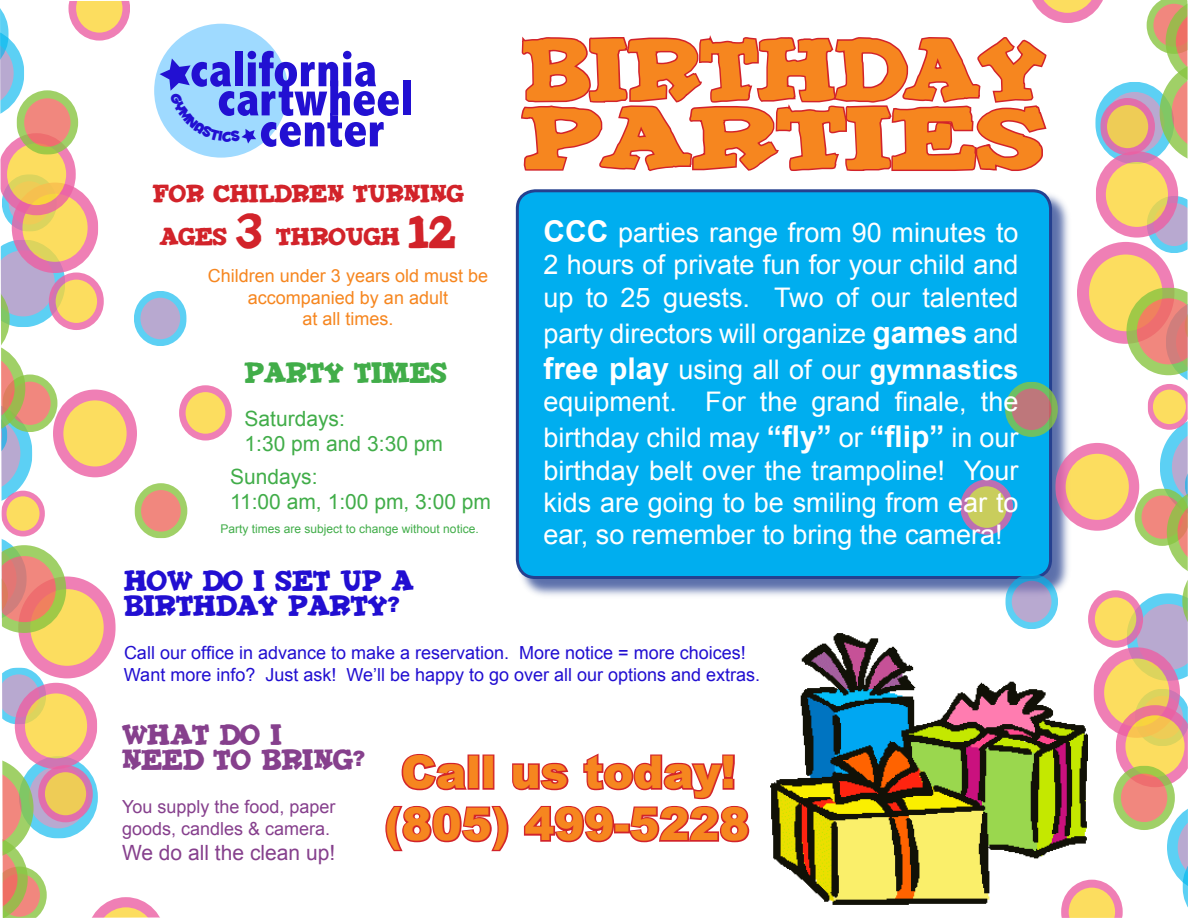
<style>
.page{position:relative;width:1188px;height:918px;background:#fff}
.page>*{position:absolute;margin:0;border:0;box-sizing:border-box;transform-origin:0 0}
.t1{font:62.7px/68.4px "Iron Man";color:#f6861f;scale:1.14 1}
.t2{font:800 condensed 51.15px "Abadi";color:#2210d2}
.t3{font:900 45px "Arial";color:#f6861f}
.t4{font:27px/32.4px "Arial";color:#fff;text-align:justify}
.t5{font:21px/25.2px "Arial";color:#41ad49}
.t6{font:21px/25.2px "Iron Man";color:#210ed1}
.t7{font:21px/25.2px "Iron Man";color:#86408d}
.t8{font:21px "Arial";color:#86408d}
.t9{font:21px "Iron Man";color:#41ad49}
.t10{font:18px/21.6px "Arial";color:#210ed1}
.t11{font:18px/21.6px "Arial";color:#f6861f;text-align:center}
.t12{font:18px/21.6px "Arial";color:#86408d}
.t13{font:18px "Iron Man";color:#d2232a}
.t14{font:12px "Arial";color:#41ad49}
.s1{font-size:36px}
.s2{font-size:33px}
.s3{font-weight:700;font-size:30px}
.s4{font-weight:700}
.s5{font-family:"Arial";font-weight:900}
</style>
<div class="page">
<svg style="left:24px;top:761px;width:69px;height:73px"></svg>
<div style="left:19px;top:756px;width:79px;height:83px;border:10px solid #00b7ee;border-radius:50%"></div>
<svg style="left:92px;top:897px;width:68px;height:21px"></svg>
<svg style="left:2px;top:667px;width:44px;height:58px"></svg>
<svg style="left:42px;top:769px;width:48px;height:50px;fill:#eecc56"></svg>
<div style="left:38px;top:765px;width:55px;height:57px;border:7px solid #ec60a3;border-radius:50%"></div>
<svg style="left:20px;top:688px;width:72px;height:76px;fill:#fcdd5f"></svg>
<div style="left:15px;top:683px;width:82px;height:86px;border:10px solid #ec60a3;border-radius:50%"></div>
<svg style="left:24px;top:583px;width:86px;height:89px;fill:#fcdd5f"></svg>
<div style="left:18px;top:577px;width:98px;height:101px;border:12px solid #ec60a3;border-radius:50%"></div>
<svg style="left:2px;top:757px;width:45px;height:161px"></svg>
<svg style="left:4px;top:493px;width:38px;height:41px"></svg>
<div style="left:1px;top:491px;width:44px;height:45px;border:6px solid #ec60a3;border-radius:50%"></div>
<svg style="left:58px;top:395px;width:74px;height:77px;fill:#fcdd5f"></svg>
<div style="left:53px;top:390px;width:84px;height:87px;border:11px solid #ec60a3;border-radius:50%"></div>
<svg style="left:1px;top:535px;width:65px;height:98px"></svg>
<svg style="left:137px;top:294px;width:47px;height:49px"></svg>
<div style="left:134px;top:291px;width:53px;height:55px;border:7px solid #00b7ee;border-radius:50%"></div>
<svg style="left:182px;top:389px;width:47px;height:48px"></svg>
<div style="left:179px;top:385px;width:53px;height:55px;border:7px solid #ec60a3;border-radius:50%"></div>
<svg style="left:138px;top:487px;width:46px;height:48px"></svg>
<div style="left:134px;top:483px;width:53px;height:55px;border:7px solid #89c542;border-radius:50%"></div>
<svg style="left:52px;top:276px;width:49px;height:51px"></svg>
<div style="left:49px;top:273px;width:55px;height:57px;border:7px solid #ec60a3;border-radius:50%"></div>
<svg style="left:17px;top:188px;width:76px;height:79px;fill:#fcdd5f"></svg>
<div style="left:12px;top:183px;width:87px;height:90px;border:11px solid #ec60a3;border-radius:50%"></div>
<svg style="left:0;top:8px;width:24px;height:106px"></svg>
<svg style="left:0;top:135px;width:76px;height:80px"></svg>
<svg style="left:0;top:240px;width:65px;height:264px"></svg>
<svg style="left:68px;top:1px;width:62px;height:40px"></svg>
<svg style="left:20px;top:94px;width:54px;height:57px;fill:#f1877e"></svg>
<div style="left:16px;top:90px;width:62px;height:65px;border:8px solid #89c542;border-radius:50%"></div>
<div style="left:517px;top:190px;width:555px;height:409px;background:#25408f;opacity:.75"></div>
<div style="left:515px;top:190px;width:539px;height:388px;background:#00aeef"></div>
<div style="left:154px;top:24px;width:134px;height:134px;background:#9fdaff;border-radius:50%"></div>
<svg style="left:330px;top:113px;width:3px;height:10px"></svg>
<img style="left:771px;top:633px;width:317px;height:272px">
<svg style="left:1100px;top:87px;width:69px;height:72px"></svg>
<div style="left:1095px;top:82px;width:79px;height:82px;border:10px solid #00b7ee;border-radius:50%"></div>
<svg style="left:520px;top:0;width:587px;height:266px"></svg>
<svg style="left:1147px;top:196px;width:41px;height:57px"></svg>
<svg style="left:1104px;top:102px;width:48px;height:50px;fill:#eecc56"></svg>
<div style="left:1100px;top:98px;width:55px;height:57px;border:7px solid #ec60a3;border-radius:50%"></div>
<svg style="left:1101px;top:157px;width:72px;height:75px;fill:#fcdd5f"></svg>
<div style="left:1096px;top:151px;width:82px;height:86px;border:10px solid #ec60a3;border-radius:50%"></div>
<svg style="left:1083px;top:248px;width:85px;height:90px;fill:#fcdd5f"></svg>
<div style="left:1077px;top:242px;width:98px;height:102px;border:12px solid #ec60a3;border-radius:50%"></div>
<svg style="left:1147px;top:0;width:41px;height:163px"></svg>
<svg style="left:1060px;top:448px;width:74px;height:77px;fill:#fcdd5f"></svg>
<div style="left:1055px;top:443px;width:84px;height:88px;border:11px solid #ec60a3;border-radius:50%"></div>
<svg style="left:1008px;top:577px;width:47px;height:49px"></svg>
<div style="left:1005px;top:574px;width:53px;height:55px;border:7px solid #00b7ee;border-radius:50%"></div>
<svg style="left:964px;top:483px;width:46px;height:48px"></svg>
<div style="left:960px;top:480px;width:53px;height:55px;border:7px solid #ec60a3;border-radius:50%"></div>
<svg style="left:1008px;top:385px;width:47px;height:48px"></svg>
<div style="left:1005px;top:382px;width:53px;height:55px;border:7px solid #89c542;border-radius:50%"></div>
<svg style="left:1091px;top:594px;width:49px;height:50px"></svg>
<div style="left:1088px;top:590px;width:55px;height:58px;border:7px solid #ec60a3;border-radius:50%"></div>
<svg style="left:1099px;top:653px;width:76px;height:79px"></svg>
<div style="left:1093px;top:647px;width:87px;height:91px;border:11px solid #ec60a3;border-radius:50%"></div>
<svg style="left:1167px;top:804px;width:21px;height:104px"></svg>
<svg style="left:1116px;top:689px;width:72px;height:96px"></svg>
<svg style="left:1126px;top:288px;width:62px;height:393px"></svg>
<svg style="left:1061px;top:880px;width:62px;height:38px"></svg>
<svg style="left:1117px;top:770px;width:54px;height:56px;fill:#f1877e"></svg>
<div style="left:1113px;top:766px;width:62px;height:64px;border:8px solid #89c542;border-radius:50%"></div>
<svg style="left:385px;top:753px;width:365px;height:99px"></svg>
<svg style="left:160px;top:58px;width:96px;height:86px"></svg>
<h2 class="t2" style="left:190px;top:40px;width:188px">california</h2>
<h2 class="t2" style="left:218px;top:69px;width:198px">cartwheel</h2>
<h2 class="t2" style="left:260px;top:100px;width:126px">center</h2>
<p class="t13" style="left:153px;top:184px;width:312px">FOR CHILDREN TURNING</p>
<p class="t13" style="left:160px;top:228px;width:298px">AGES <span class="s1">3</span> THROUGH <span class="s2">12</span></p>
<p class="t11" style="left:208px;top:265px;width:282px">Children under 3 years old must be accompanied by an adult<br>at all times.</p>
<p class="t9" style="left:245px;top:362px;width:204px">PARTY TIMES</p>
<p class="t5" style="left:245px;top:406px;width:200px">Saturdays:<br>1:30 pm and 3:30 pm</p>
<p class="t5" style="left:230px;top:464px;width:263px">Sundays:<br>11:00 am, 1:00 pm, 3:00 pm</p>
<p class="t14" style="left:221px;top:522px;width:260px">Party times are subject to change without notice.</p>
<h1 class="t1" style="left:522px;top:36px;width:461px">BIRTHDAY<br>PARTIES</h1>
<p class="t4" style="left:543px;top:216px;width:477px"><span class="s3">CCC</span> parties range from 90 minutes to 2 hours of private fun for your child and up to 25 guests. Two of our talented</p>
<p class="t4" style="left:543px;top:315px;width:477px;line-height:36px">party directors will organize <span class="s3">games</span> and <span class="s3">free play</span> using all of our <span class="s4">gymnastics</span></p>
<p class="t4" style="left:543px;top:384px;width:477px;line-height:36px">equipment. For the grand finale, the birthday child may <span class="s3">“fly”</span> or <span class="s3">“flip”</span> in our</p>
<p class="t4" style="left:543px;top:454px;width:477px">birthday belt over the trampoline! Your kids are going to be smiling from ear to ear, so remember to bring the camera!</p>
<p class="t6" style="left:124px;top:568px;width:291px">HOW DO I SET UP A<br>BIRTHDAY PARTY<span class="s5">?</span></p>
<p class="t10" style="left:124px;top:642px;width:638px">Call our office in advance to make a reservation. More notice = more choices!<br>Want more info? Just ask! We’ll be happy to go over all our options and extras.</p>
<p class="t7" style="left:122px;top:722px;width:245px">WHAT DO I<br>NEED TO BRING<span class="s5">?</span></p>
<p class="t12" style="left:122px;top:796px;width:215px">You supply the food, paper goods, candles &amp; camera.</p>
<p class="t8" style="left:122px;top:841px;width:215px">We do all the clean up!</p>
<h3 class="t3" style="left:401px;top:747px;width:336px">Call us today!</h3>
<h3 class="t3" style="left:384px;top:799px;width:367px">(805) 499-5228</h3>
</div>
